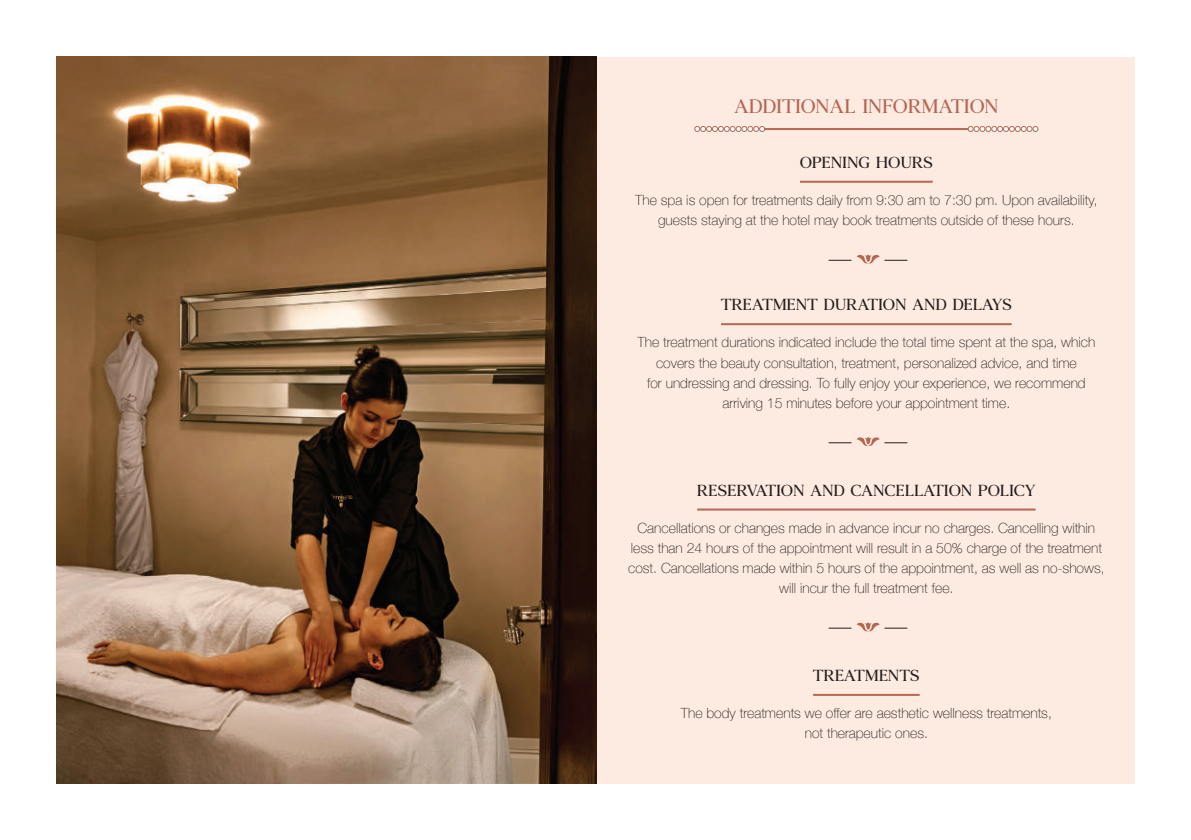
<style>
.page{position:relative;width:1191px;height:840px;background:#fff}
.page>*{position:absolute;margin:0;border:0;box-sizing:border-box;transform-origin:0 0}
.t1{font:500 22px "Agatho";letter-spacing:.02em;color:#b46752}
.t2{font:500 18px "Agatho";letter-spacing:.02em;color:#231f20}
.t3{font:100 14px/20px "Helvetica Neue";color:#231f20;text-align:center}
</style>
<div class="page">
<img style="left:57px;top:57px;width:540px;height:725px">
<div style="left:597px;top:57px;width:537px;height:725px;background:#fdeae0"></div>
<hr style="left:760px;top:128px;width:209px;height:2px;background:#b46752">
<svg style="left:694px;top:126px;width:71px;height:6px"></svg>
<svg style="left:968px;top:126px;width:70px;height:6px"></svg>
<hr style="left:800px;top:181px;width:132px;height:2px;background:#b46752">
<hr style="left:721px;top:323px;width:290px;height:2px;background:#b46752">
<hr style="left:697px;top:508px;width:338px;height:2px;background:#b46752">
<hr style="left:813px;top:693px;width:106px;height:2px;background:#b46752">
<svg style="left:828px;top:254px;width:79px;height:9px"></svg>
<svg style="left:828px;top:437px;width:79px;height:9px"></svg>
<svg style="left:828px;top:622px;width:79px;height:9px"></svg>
<h1 class="t1" style="left:734px;top:95px;width:265px">ADDITIONAL INFORMATION</h1>
<p class="t2" style="left:800px;top:153px;width:134px">OPENING HOURS</p>
<p class="t3" style="left:635px;top:189px;width:464px">The spa is open for treatments daily from 9:30 am to 7:30 pm. Upon availability, guests staying at the hotel may book treatments outside of these hours.</p>
<p class="t2" style="left:721px;top:296px;width:292px">TREATMENT DURATION AND DELAYS</p>
<p class="t3" style="left:637px;top:332px;width:459px">The treatment durations indicated include the total time spent at the spa, which covers the beauty consultation, treatment, personalized advice, and time<br>for undressing and dressing. To fully enjoy your experience, we recommend arriving 15 minutes before your appointment time.</p>
<p class="t2" style="left:697px;top:481px;width:340px">RESERVATION AND CANCELLATION POLICY</p>
<p class="t3" style="left:628px;top:517px;width:478px">Cancellations or changes made in advance incur no charges. Cancelling within less than 24 hours of the appointment will result in a 50% charge of the treatment cost. Cancellations made within 5 hours of the appointment, as well as no-shows, will incur the full treatment fee.</p>
<p class="t2" style="left:813px;top:666px;width:108px">TREATMENTS</p>
<p class="t3" style="left:681px;top:702px;width:372px">The body treatments we offer are aesthetic wellness treatments, not therapeutic ones.</p>
</div>
